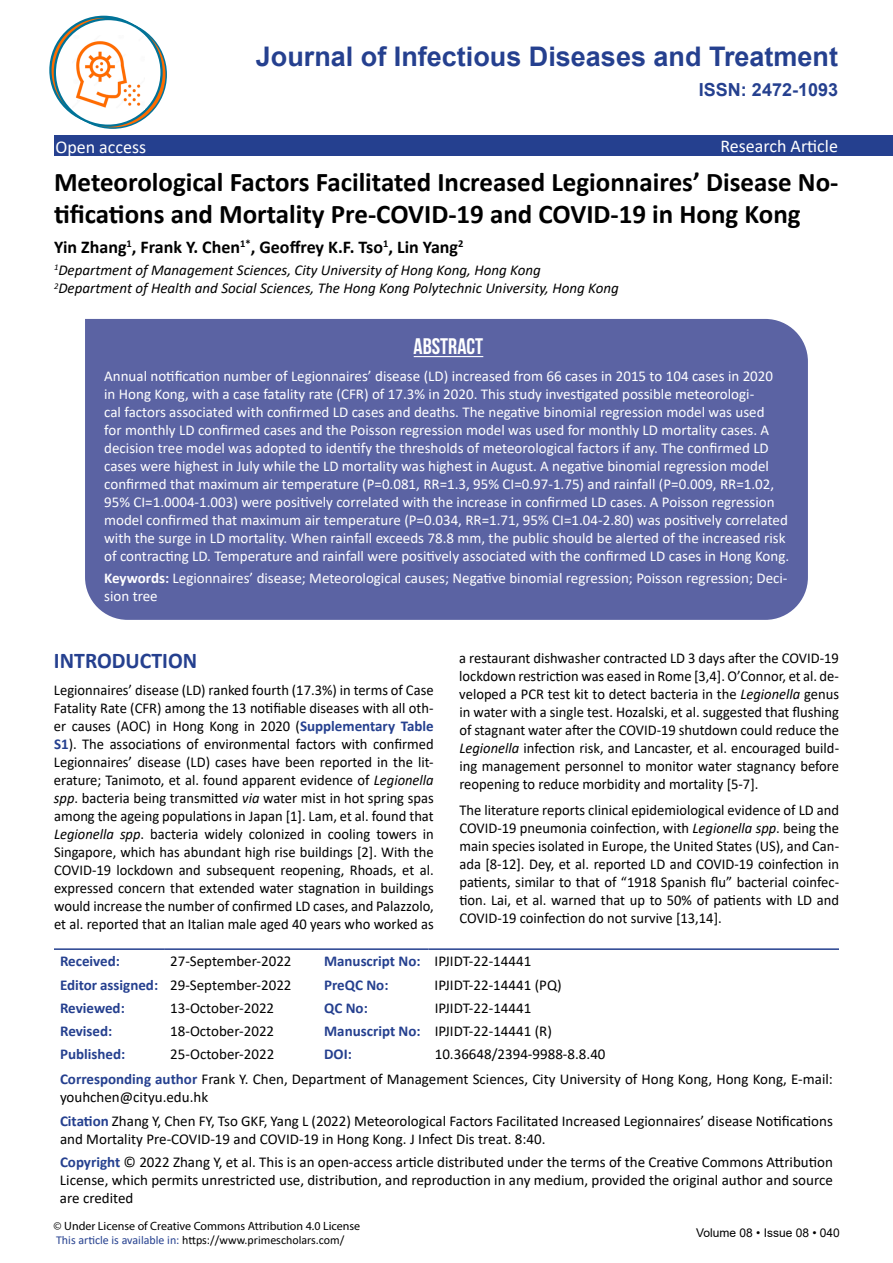
<style>
.page{position:relative;width:893px;height:1263px;background:#fff}
.page>*{position:absolute;margin:0;border:0;box-sizing:border-box;transform-origin:0 0}
.t1{font:700 27px/32.4px "Calibri";color:#000}
.t2{font:700 27px "Arial";color:#25408f}
.t3{font:700 22.5px "Calibri";color:#25408f}
.t4{font:700 22.5px "Bebas Neue";color:#fff}
.t5{font:700 18px "Calibri";color:#000}
.t6{font:18px "Calibri";color:#fff}
.t7{font:700 18px "Arial";color:#25408f}
.t8{font:15px/18px "Calibri";color:#000;text-align:justify}
.t9{font:15px/18px "Calibri";color:#fff}
.t10{font:italic 15px/18px "Calibri";color:#000}
.t11{font:700 15px "Calibri";color:#25408f}
.t12{font:12px "Calibri";color:#000}
.t13{font:12px "Myriad Pro";color:#000}
.t14{font:12px "Arial";color:#000}
.s1{font-weight:700}
.s2{font-weight:700;color:#25408f}
.s3{font-style:italic}
.s4{color:#25408f}
</style>
<div class="page">
<div style="left:54px;top:135px;width:839px;height:21px;background:#25408f"></div>
<hr style="left:54px;top:948px;width:110px;height:2px;background:#25408f">
<hr style="left:164px;top:948px;width:154px;height:2px;background:#25408f">
<hr style="left:318px;top:948px;width:111px;height:2px;background:#25408f">
<hr style="left:429px;top:948px;width:410px;height:2px;background:#25408f">
<svg style="left:50px;top:17px;width:107px;height:106px"></svg>
<svg style="left:59px;top:21px;width:107px;height:107px"></svg>
<div style="left:55px;top:19px;width:107px;height:107px;background:#fff;border-radius:50%"></div>
<div style="left:54px;top:18px;width:109px;height:109px;border:2px solid #007398;border-radius:50%"></div>
<img style="left:76px;top:41px;width:65px;height:67px">
<div style="left:85px;top:319px;width:723px;height:301px;background:#5b63a3"></div>
<hr style="left:414px;top:356px;width:69px;height:1px;background:#fff">
<h1 class="t2" style="left:256px;top:37px;width:584px">Journal of Infectious Diseases and Treatment</h1>
<p class="t7" style="left:699px;top:77px;width:141px">ISSN: 2472-1093</p>
<p class="t6" style="left:55px;top:134px;width:92px">Open access</p>
<p class="t6" style="left:720px;top:134px;width:119px">Research Article</p>
<h1 class="t1" style="left:54px;top:165px;width:786px">Meteorological Factors Facilitated Increased Legionnaires’ Disease No&shy;tifications and Mortality Pre-COVID-19 and COVID-19 in Hong Kong</h1>
<p class="t5" style="left:54px;top:234px;width:411px">Yin Zhang<sup>1</sup>, Frank Y. Chen<sup>1*</sup>, Geoffrey K.F. Tso<sup>1</sup>, Lin Yang<sup>2</sup></p>
<p class="t10" style="left:54px;top:261px;width:566px"><sup>1</sup>Department of Management Sciences, City University of Hong Kong, Hong Kong<br><sup>2</sup>Department of Health and Social Sciences, The Hong Kong Polytechnic University, Hong Kong</p>
<h2 class="t4" style="left:414px;top:334px;width:71px">ABSTRACT</h2>
<p class="t9" style="left:104px;top:366px;width:686px">Annual notification number of Legionnaires’ disease (LD) increased from 66 cases in 2015 to 104 cases in 2020<br>in Hong Kong, with a case fatality rate (CFR) of 17.3% in 2020. This study investigated possible meteorologi-<br>cal factors associated with confirmed LD cases and deaths. The negative binomial regression model was used<br>for monthly LD confirmed cases and the Poisson regression model was used for monthly LD mortality cases. A decision tree model was adopted to identify the thresholds of meteorological factors if any. The confirmed LD cases were highest in July while the LD mortality was highest in August. A negative binomial regression model confirmed that maximum air temperature (P=0.081, RR=1.3, 95% CI=0.97-1.75) and rainfall (P=0.009, RR=1.02, 95% CI=1.0004-1.003) were positively correlated with the increase in confirmed LD cases. A Poisson regression model confirmed that maximum air temperature (P=0.034, RR=1.71, 95% CI=1.04-2.80) was positively correlated with the surge in LD mortality. When rainfall exceeds 78.8 mm, the public should be alerted of the increased risk of contracting LD. Temperature and rainfall were positively associated with the confirmed LD cases in Hong Kong.</p>
<p class="t9" style="left:104px;top:569px;width:685px"><span class="s1">Keywords:</span> Legionnaires’ disease; Meteorological causes; Negative binomial regression; Poisson regression; Deci&shy;sion tree</p>
<h2 class="t3" style="left:54px;top:645px;width:145px">INTRODUCTION</h2>
<p class="t8" style="left:54px;top:681px;width:381px">Legionnaires’ disease (LD) ranked fourth (17.3%) in terms of Case Fatality Rate (CFR) among the 13 notifiable diseases with all oth&shy;er causes (AOC) in Hong Kong in 2020 (<span class="s2">Supplementary Table S1</span>). The associations of environmental factors with confirmed Legionnaires’ disease (LD) cases have been reported in the lit&shy;erature; Tanimoto, et al. found apparent evidence of <span class="s3">Legionella spp</span>. bacteria being transmitted <span class="s3">via</span> water mist in hot spring spas among the ageing populations in Japan [1]. Lam, et al. found that <span class="s3">Legionella spp</span>. bacteria widely colonized in cooling towers in Singapore, which has abundant high rise buildings [2]. With the COVID-19 lockdown and subsequent reopening, Rhoads, et al. expressed concern that extended water stagnation in buildings would increase the number of confirmed LD cases, and Palazzolo, et al. reported that an Italian male aged 40 years who worked as</p>
<p class="t8" style="left:459px;top:648px;width:381px">a restaurant dishwasher contracted LD 3 days after the COVID-19 lockdown restriction was eased in Rome [3,4]. O’Connor, et al. de&shy;veloped a PCR test kit to detect bacteria in the <span class="s3">Legionella</span> genus in water with a single test. Hozalski, et al. suggested that flushing of stagnant water after the COVID-19 shutdown could reduce the <span class="s3">Legionella</span> infection risk, and Lancaster, et al. encouraged build&shy;ing management personnel to monitor water stagnancy before reopening to reduce morbidity and mortality [5-7].</p>
<p class="t8" style="left:459px;top:801px;width:381px">The literature reports clinical epidemiological evidence of LD and COVID-19 pneumonia coinfection, with <span class="s3">Legionella spp</span>. being the main species isolated in Europe, the United States (US), and Can&shy;ada [8-12]. Dey, et al. reported LD and COVID-19 coinfection in patients, similar to that of “1918 Spanish flu” bacterial coinfec&shy;tion. Lai, et al. warned that up to 50% of patients with LD and COVID-19 coinfection do not survive [13,14].</p>
<p class="t11" style="left:60px;top:951px;width:61px">Received:</p>
<p class="t8" style="left:170px;top:952px;width:123px">27-September-2022</p>
<p class="t8" style="left:324px;top:952px;width:209px"><span class="s2">Manuscript No:</span> IPJIDT-22-14441</p>
<p class="t8" style="left:60px;top:975px;width:233px"><span class="s2">Editor assigned:</span> 29-September-2022</p>
<p class="t11" style="left:324px;top:974px;width:66px">PreQC No:</p>
<p class="t8" style="left:435px;top:975px;width:129px">IPJIDT-22-14441 (PQ)</p>
<p class="t11" style="left:60px;top:997px;width:66px">Reviewed:</p>
<p class="t8" style="left:170px;top:998px;width:106px">13-October-2022</p>
<p class="t11" style="left:324px;top:997px;width:45px">QC No:</p>
<p class="t8" style="left:435px;top:998px;width:98px">IPJIDT-22-14441</p>
<p class="t11" style="left:60px;top:1020px;width:54px">Revised:</p>
<p class="t8" style="left:170px;top:1022px;width:106px">18-October-2022</p>
<p class="t8" style="left:324px;top:1022px;width:229px"><span class="s2">Manuscript No:</span> IPJIDT-22-14441 (R)</p>
<p class="t11" style="left:60px;top:1044px;width:67px">Published:</p>
<p class="t8" style="left:170px;top:1045px;width:106px">25-October-2022</p>
<p class="t11" style="left:324px;top:1044px;width:29px">DOI:</p>
<p class="t8" style="left:435px;top:1045px;width:172px">10.36648/2394-9988-8.8.40</p>
<p class="t8" style="left:60px;top:1070px;width:774px"><span class="s2">Corresponding author</span> Frank Y. Chen, Department of Management Sciences, City University of Hong Kong, Hong Kong, E-mail: youhchen@cityu.edu.hk</p>
<p class="t8" style="left:60px;top:1111px;width:774px"><span class="s2">Citation</span> Zhang Y, Chen FY, Tso GKF, Yang L (2022) Meteorological Factors Facilitated Increased Legionnaires’ disease Notifications and Mortality Pre-COVID-19 and COVID-19 in Hong Kong. J Infect Dis treat. 8:40.</p>
<p class="t8" style="left:60px;top:1152px;width:774px"><span class="s2">Copyright</span> © 2022 Zhang Y, et al. This is an open-access article distributed under the terms of the Creative Commons Attribution License, which permits unrestricted use, distribution, and reproduction in any medium, provided the original author and source are credited</p>
<p class="t13" style="left:54px;top:1218px;width:308px">© Under License of Creative Commons Attribution 4.0 License</p>
<p class="t12" style="left:56px;top:1232px;width:290px"><span class="s4">This article is available in:</span> https://www.primescholars.com/</p>
<p class="t14" style="left:696px;top:1224px;width:145px">Volume 08 • Issue 08 • 040</p>
</div>
